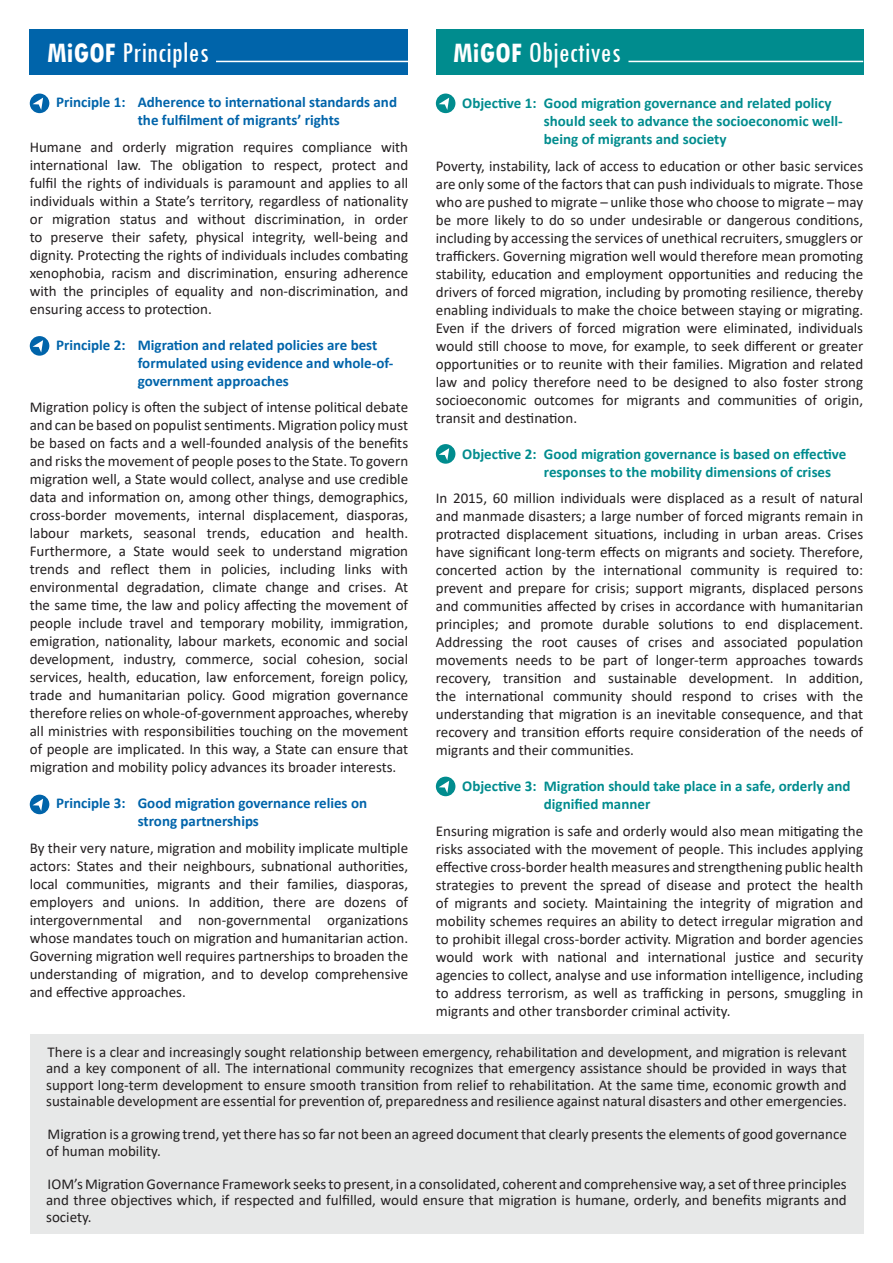
<style>
.page{position:relative;width:893px;height:1263px;background:#fff}
.page>*{position:absolute;margin:0;border:0;box-sizing:border-box;transform-origin:0 0}
.t1{font:condensed 30px "Tw Cen";color:#fff}
.t2{font:15px/18px "Calibri";color:#231f20;text-align:justify}
.t3{font:700 15px/18px "Calibri";color:#008c8e}
.t4{font:700 15px/18px "Calibri";color:#0064aa}
.s1{font-weight:700}
</style>
<div class="page">
<div style="left:30px;top:1034px;width:833px;height:199px;background:#e7e8e8"></div>
<div style="left:30px;top:30px;width:378px;height:45px;background:#0064aa"></div>
<hr style="left:216px;top:61px;width:192px;height:1px;background:#fff">
<div style="left:436px;top:30px;width:427px;height:45px;background:#008c8e"></div>
<hr style="left:628px;top:61px;width:235px;height:1px;background:#fff">
<div style="left:30px;top:94px;width:19px;height:19px;background:#0064aa;border-radius:50%"></div>
<svg style="left:33px;top:98px;width:10px;height:12px"></svg>
<div style="left:30px;top:336px;width:19px;height:20px;background:#0064aa;border-radius:50%"></div>
<svg style="left:33px;top:340px;width:10px;height:12px"></svg>
<div style="left:30px;top:795px;width:19px;height:19px;background:#0064aa;border-radius:50%"></div>
<svg style="left:33px;top:799px;width:10px;height:12px"></svg>
<div style="left:436px;top:94px;width:19px;height:19px;background:#008c8e;border-radius:50%"></div>
<svg style="left:439px;top:98px;width:10px;height:12px"></svg>
<div style="left:436px;top:444px;width:19px;height:20px;background:#008c8e;border-radius:50%"></div>
<svg style="left:439px;top:448px;width:10px;height:12px"></svg>
<div style="left:436px;top:777px;width:19px;height:19px;background:#008c8e;border-radius:50%"></div>
<svg style="left:439px;top:781px;width:10px;height:12px"></svg>
<h1 class="t1" style="left:47px;top:35px;width:163px"><span class="s1">MiGOF</span> Principles</h1>
<h1 class="t1" style="left:453px;top:35px;width:169px"><span class="s1">MiGOF</span> Objectives</h1>
<p class="t4" style="left:138px;top:93px;width:261px;text-indent:-82px">Principle 1: Adherence to international standards and the fulfilment of migrants’ rights</p>
<p class="t2" style="left:30px;top:137px;width:380px">Humane and orderly migration requires compliance with international law. The obligation to respect, protect and fulfil the rights of individuals is paramount and applies to all individuals within a State’s territory, regardless of nationality or migration status and without discrimination, in order to preserve their safety, physical integrity, well-being and dignity. Protecting the rights of individuals includes combating xenophobia, racism and discrimination, ensuring adherence with the principles of equality and non-discrimination, and ensuring access to protection.</p>
<p class="t4" style="left:138px;top:336px;width:257px;text-indent:-82px">Principle 2: Migration and related policies are best formulated using evidence and whole-of&shy;government approaches</p>
<p class="t2" style="left:30px;top:398px;width:380px">Migration policy is often the subject of intense political debate and can be based on populist sentiments. Migration policy must be based on facts and a well-founded analysis of the benefits and risks the movement of people poses to the State. To govern migration well, a State would collect, analyse and use credible data and information on, among other things, demographics, cross-border movements, internal displacement, diasporas, labour markets, seasonal trends, education and health.<br>Furthermore, a State would seek to understand migration trends and reflect them in policies, including links with environmental degradation, climate change and crises. At the same time, the law and policy affecting the movement of people include travel and temporary mobility, immigration, emigration, nationality, labour markets, economic and social development, industry, commerce, social cohesion, social services, health, education, law enforcement, foreign policy, trade and humanitarian policy. Good migration governance therefore relies on whole-of-government approaches, whereby all ministries with responsibilities touching on the movement of people are implicated. In this way, a State can ensure that migration and mobility policy advances its broader interests.</p>
<p class="t4" style="left:138px;top:794px;width:231px;text-indent:-82px">Principle 3: Good migration governance relies on strong partnerships</p>
<p class="t2" style="left:30px;top:838px;width:380px">By their very nature, migration and mobility implicate multiple actors: States and their neighbours, subnational authorities, local communities, migrants and their families, diasporas, employers and unions. In addition, there are dozens of intergovernmental and non-governmental organizations whose mandates touch on migration and humanitarian action.<br>Governing migration well requires partnerships to broaden the understanding of migration, and to develop comprehensive and effective approaches.</p>
<p class="t3" style="left:544px;top:94px;width:300px;text-indent:-82px">Objective 1: Good migration governance and related policy should seek to advance the socioeconomic well&shy;being of migrants and society</p>
<p class="t2" style="left:436px;top:156px;width:429px">Poverty, instability, lack of access to education or other basic services are only some of the factors that can push individuals to migrate. Those who are pushed to migrate – unlike those who choose to migrate – may be more likely to do so under undesirable or dangerous conditions, including by accessing the services of unethical recruiters, smugglers or traffickers. Governing migration well would therefore mean promoting stability, education and employment opportunities and reducing the drivers of forced migration, including by promoting resilience, thereby enabling individuals to make the choice between staying or migrating.<br>Even if the drivers of forced migration were eliminated, individuals would still choose to move, for example, to seek different or greater opportunities or to reunite with their families. Migration and related law and policy therefore need to be designed to also foster strong socioeconomic outcomes for migrants and communities of origin, transit and destination.</p>
<p class="t3" style="left:544px;top:444px;width:304px;text-indent:-82px">Objective 2: Good migration governance is based on effective responses to the mobility dimensions of crises</p>
<p class="t2" style="left:436px;top:489px;width:429px">In 2015, 60 million individuals were displaced as a result of natural and manmade disasters; a large number of forced migrants remain in protracted displacement situations, including in urban areas. Crises have significant long-term effects on migrants and society. Therefore, concerted action by the international community is required to: prevent and prepare for crisis; support migrants, displaced persons and communities affected by crises in accordance with humanitarian principles; and promote durable solutions to end displacement.<br>Addressing the root causes of crises and associated population movements needs to be part of longer-term approaches towards recovery, transition and sustainable development. In addition, the international community should respond to crises with the understanding that migration is an inevitable consequence, and that recovery and transition efforts require consideration of the needs of migrants and their communities.</p>
<p class="t3" style="left:544px;top:777px;width:308px;text-indent:-82px">Objective 3: Migration should take place in a safe, orderly and dignified manner</p>
<p class="t2" style="left:436px;top:821px;width:429px">Ensuring migration is safe and orderly would also mean mitigating the risks associated with the movement of people. This includes applying effective cross-border health measures and strengthening public health strategies to prevent the spread of disease and protect the health of migrants and society. Maintaining the integrity of migration and mobility schemes requires an ability to detect irregular migration and to prohibit illegal cross-border activity. Migration and border agencies would work with national and international justice and security agencies to collect, analyse and use information intelligence, including to address terrorism, as well as trafficking in persons, smuggling in migrants and other transborder criminal activity.</p>
<p class="t2" style="left:46px;top:1043px;width:802px;line-height:16.5px">There is a clear and increasingly sought relationship between emergency, rehabilitation and development, and migration is relevant and a key component of all. The international community recognizes that emergency assistance should be provided in ways that support long-term development to ensure smooth transition from relief to rehabilitation. At the same time, economic growth and sustainable development are essential for prevention of, preparedness and resilience against natural disasters and other emergencies.</p>
<p class="t2" style="left:46px;top:1126px;width:802px;line-height:16.5px">Migration is a growing trend, yet there has so far not been an agreed document that clearly presents the elements of good governance of human mobility.</p>
<p class="t2" style="left:46px;top:1175px;width:802px;line-height:16.5px">IOM’s Migration Governance Framework seeks to present, in a consolidated, coherent and comprehensive way, a set of three principles and three objectives which, if respected and fulfilled, would ensure that migration is humane, orderly, and benefits migrants and society.</p>
</div>
